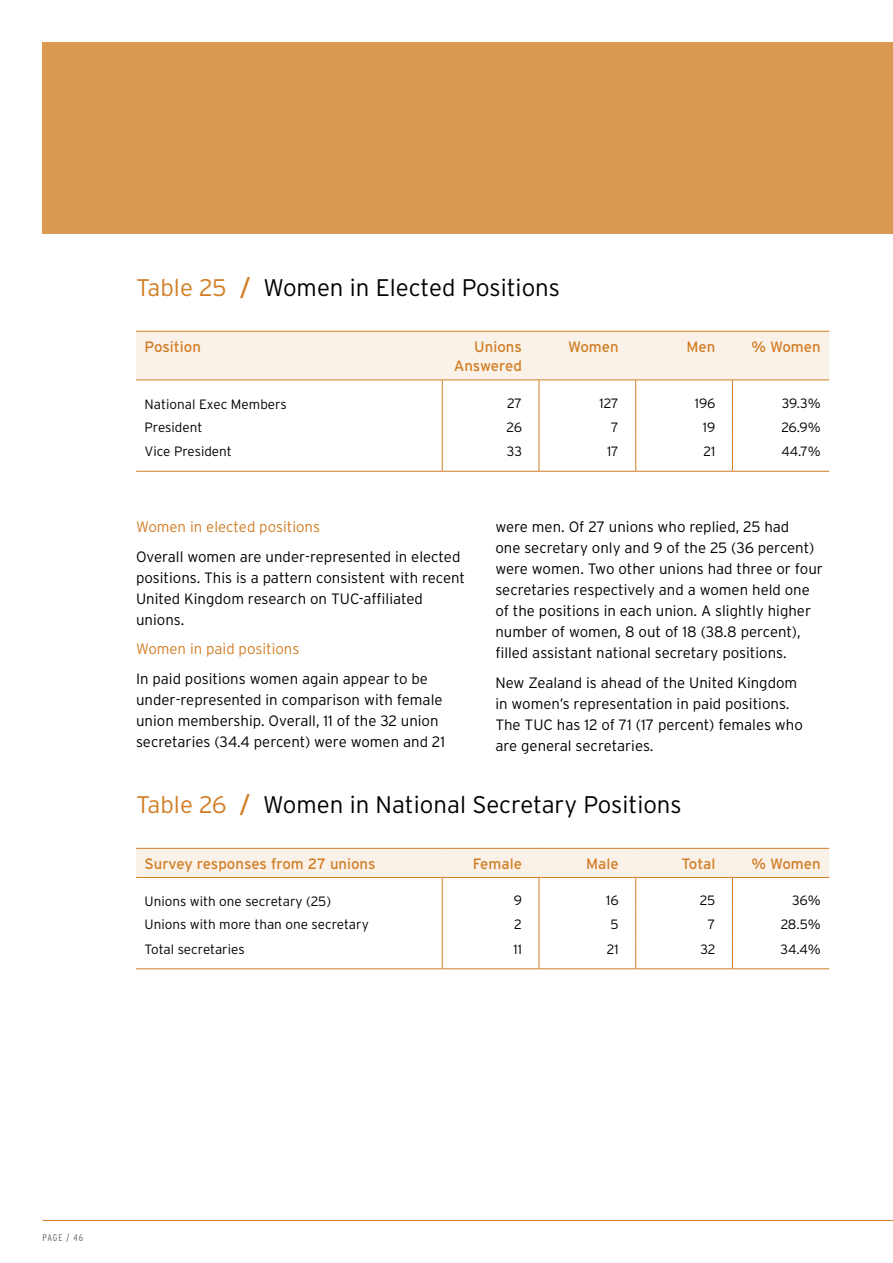
<style>
.page{position:relative;width:893px;height:1263px;background:#fff}
.page>*{position:absolute;margin:0;border:0;box-sizing:border-box;transform-origin:0 0}
.t1{font:300 24px "Interstate";color:#000}
.Body_Text{font:300 15px/21px "Interstate";color:#000}
.Table_Column_Title{font:15px/19.5px "Interstate";color:#d27e26;text-align:right}
.Secondary_Heading{font:300 15px "Interstate";color:#d27e26}
.Table_Text{font:300 13.5px "Interstate";color:#000}
.t2{font:300 condensed 9.75px "Interstate";letter-spacing:.095em;color:#636363}
.s1{color:#d27e26}
.s2{font-weight:400;color:#d27e26}
</style>
<div class="page">
<div style="left:43px;top:43px;width:850px;height:191px;background:#db9851"></div>
<hr style="left:43px;top:1220px;width:850px;height:1px;background:#d27e26">
<div style="left:136px;top:332px;width:693px;height:47px;background:#faf2e9"></div>
<hr style="left:442px;top:380px;width:1px;height:34px;background:#d27e26">
<hr style="left:539px;top:380px;width:1px;height:34px;background:#d27e26">
<hr style="left:635px;top:380px;width:1px;height:34px;background:#d27e26">
<svg style="left:442px;top:414px;width:1px;height:25px"></svg>
<svg style="left:539px;top:414px;width:1px;height:25px"></svg>
<svg style="left:635px;top:414px;width:1px;height:25px"></svg>
<hr style="left:442px;top:439px;width:1px;height:32px;background:#d27e26">
<hr style="left:539px;top:439px;width:1px;height:32px;background:#d27e26">
<hr style="left:635px;top:439px;width:1px;height:32px;background:#d27e26">
<hr style="left:136px;top:331px;width:306px;height:1px;background:#d27e26">
<hr style="left:442px;top:331px;width:97px;height:1px;background:#d27e26">
<hr style="left:539px;top:331px;width:97px;height:1px;background:#d27e26">
<hr style="left:636px;top:331px;width:96px;height:1px;background:#d27e26">
<hr style="left:732px;top:331px;width:97px;height:1px;background:#d27e26">
<hr style="left:136px;top:379px;width:306px;height:1px;background:#d27e26">
<hr style="left:442px;top:379px;width:97px;height:1px;background:#d27e26">
<hr style="left:539px;top:379px;width:97px;height:1px;background:#d27e26">
<hr style="left:636px;top:379px;width:96px;height:1px;background:#d27e26">
<hr style="left:732px;top:379px;width:97px;height:1px;background:#d27e26">
<hr style="left:732px;top:380px;width:1px;height:34px;background:#d27e26">
<svg style="left:732px;top:414px;width:1px;height:25px"></svg>
<hr style="left:732px;top:439px;width:1px;height:32px;background:#d27e26">
<hr style="left:136px;top:471px;width:306px;height:1px;background:#d27e26">
<hr style="left:442px;top:471px;width:97px;height:1px;background:#d27e26">
<hr style="left:539px;top:471px;width:97px;height:1px;background:#d27e26">
<hr style="left:636px;top:471px;width:96px;height:1px;background:#d27e26">
<hr style="left:732px;top:471px;width:97px;height:1px;background:#d27e26">
<div style="left:136px;top:849px;width:693px;height:28px;background:#faf2e9"></div>
<hr style="left:442px;top:878px;width:1px;height:34px;background:#d27e26">
<hr style="left:539px;top:878px;width:1px;height:34px;background:#d27e26">
<hr style="left:635px;top:878px;width:1px;height:34px;background:#d27e26">
<svg style="left:442px;top:912px;width:1px;height:24px"></svg>
<svg style="left:539px;top:912px;width:1px;height:24px"></svg>
<svg style="left:635px;top:912px;width:1px;height:24px"></svg>
<hr style="left:442px;top:936px;width:1px;height:32px;background:#d27e26">
<hr style="left:539px;top:936px;width:1px;height:32px;background:#d27e26">
<hr style="left:635px;top:936px;width:1px;height:32px;background:#d27e26">
<hr style="left:136px;top:848px;width:306px;height:1px;background:#d27e26">
<hr style="left:442px;top:848px;width:97px;height:1px;background:#d27e26">
<hr style="left:539px;top:848px;width:97px;height:1px;background:#d27e26">
<hr style="left:636px;top:848px;width:96px;height:1px;background:#d27e26">
<hr style="left:732px;top:848px;width:97px;height:1px;background:#d27e26">
<hr style="left:136px;top:877px;width:306px;height:1px;background:#d27e26">
<hr style="left:442px;top:877px;width:97px;height:1px;background:#d27e26">
<hr style="left:539px;top:877px;width:97px;height:1px;background:#d27e26">
<hr style="left:636px;top:877px;width:96px;height:1px;background:#d27e26">
<hr style="left:732px;top:877px;width:97px;height:1px;background:#d27e26">
<hr style="left:732px;top:878px;width:1px;height:34px;background:#d27e26">
<svg style="left:732px;top:912px;width:1px;height:24px"></svg>
<hr style="left:732px;top:936px;width:1px;height:32px;background:#d27e26">
<hr style="left:136px;top:968px;width:306px;height:1px;background:#d27e26">
<hr style="left:442px;top:968px;width:97px;height:1px;background:#d27e26">
<hr style="left:539px;top:968px;width:97px;height:1px;background:#d27e26">
<hr style="left:636px;top:968px;width:96px;height:1px;background:#d27e26">
<hr style="left:732px;top:968px;width:97px;height:1px;background:#d27e26">
<p class="t1" style="left:136px;top:274px;width:425px"><span class="s1">Table 25</span> <span class="s2">/</span> Women in Elected Positions</p>
<p class="Table_Column_Title" style="left:145px;top:337px;width:58px">Position</p>
<p class="Table_Column_Title" style="left:454px;top:337px;width:70px">Unions<br>Answered</p>
<p class="Table_Column_Title" style="left:568px;top:337px;width:52px">Women</p>
<p class="Table_Column_Title" style="left:686px;top:337px;width:30px">Men</p>
<p class="Table_Column_Title" style="left:751px;top:337px;width:71px">% Women</p>
<p class="Table_Text" style="left:145px;top:396px;width:144px">National Exec Members</p>
<p class="Table_Text" style="left:507px;top:395px;width:16px">27</p>
<p class="Table_Text" style="left:600px;top:395px;width:21px">127</p>
<p class="Table_Text" style="left:695px;top:395px;width:22px">196</p>
<p class="Table_Text" style="left:782px;top:395px;width:40px">39.3%</p>
<p class="Table_Text" style="left:145px;top:419px;width:59px">President</p>
<p class="Table_Text" style="left:507px;top:419px;width:17px">26</p>
<p class="Table_Text" style="left:611px;top:419px;width:9px">7</p>
<p class="Table_Text" style="left:703px;top:419px;width:14px">19</p>
<p class="Table_Text" style="left:781px;top:419px;width:41px">26.9%</p>
<p class="Table_Text" style="left:145px;top:444px;width:89px">Vice President</p>
<p class="Table_Text" style="left:507px;top:444px;width:16px">33</p>
<p class="Table_Text" style="left:607px;top:444px;width:13px">17</p>
<p class="Table_Text" style="left:704px;top:444px;width:13px">21</p>
<p class="Table_Text" style="left:781px;top:444px;width:41px">44.7%</p>
<p class="Secondary_Heading" style="left:136px;top:518px;width:186px">Women in elected positions</p>
<p class="Body_Text" style="left:136px;top:546px;width:331px">Overall women are under-represented in elected positions. This is a pattern consistent with recent United Kingdom research on TUC-affiliated unions.</p>
<p class="Secondary_Heading" style="left:136px;top:640px;width:165px">Women in paid positions</p>
<p class="Body_Text" style="left:136px;top:668px;width:311px">In paid positions women again appear to be under-represented in comparison with female union membership. Overall, 11 of the 32 union secretaries (34.4 percent) were women and 21</p>
<p class="Body_Text" style="left:495px;top:516px;width:329px">were men. Of 27 unions who replied, 25 had<br>one secretary only and 9 of the 25 (36 percent) were women. Two other unions had three or four secretaries respectively and a women held one of the positions in each union. A slightly higher number of women, 8 out of 18 (38.8 percent), filled assistant national secretary positions.</p>
<p class="Body_Text" style="left:495px;top:672px;width:309px">New Zealand is ahead of the United Kingdom in women’s representation in paid positions.<br>The TUC has 12 of 71 (17 percent) females who are general secretaries.</p>
<p class="t1" style="left:136px;top:791px;width:547px"><span class="s1">Table 26</span> <span class="s2">/</span> Women in National Secretary Positions</p>
<p class="Table_Column_Title" style="left:145px;top:854px;width:233px">Survey responses from 27 unions</p>
<p class="Table_Column_Title" style="left:473px;top:854px;width:51px">Female</p>
<p class="Table_Column_Title" style="left:586px;top:854px;width:34px">Male</p>
<p class="Table_Column_Title" style="left:682px;top:854px;width:35px">Total</p>
<p class="Table_Column_Title" style="left:751px;top:854px;width:71px">% Women</p>
<p class="Table_Text" style="left:145px;top:894px;width:188px">Unions with one secretary (25)</p>
<p class="Table_Text" style="left:514px;top:893px;width:10px">9</p>
<p class="Table_Text" style="left:606px;top:893px;width:14px">16</p>
<p class="Table_Text" style="left:700px;top:893px;width:17px">25</p>
<p class="Table_Text" style="left:792px;top:893px;width:30px">36%</p>
<p class="Table_Text" style="left:145px;top:917px;width:226px">Unions with more than one secretary</p>
<p class="Table_Text" style="left:514px;top:917px;width:9px">2</p>
<p class="Table_Text" style="left:610px;top:917px;width:10px">5</p>
<p class="Table_Text" style="left:708px;top:917px;width:9px">7</p>
<p class="Table_Text" style="left:781px;top:917px;width:41px">28.5%</p>
<p class="Table_Text" style="left:145px;top:941px;width:102px">Total secretaries</p>
<p class="Table_Text" style="left:514px;top:941px;width:10px">11</p>
<p class="Table_Text" style="left:607px;top:941px;width:13px">21</p>
<p class="Table_Text" style="left:700px;top:941px;width:16px">32</p>
<p class="Table_Text" style="left:781px;top:941px;width:42px">34.4%</p>
<p class="t2" style="left:43px;top:1232px;width:42px">PAGE / 46</p>
</div>
